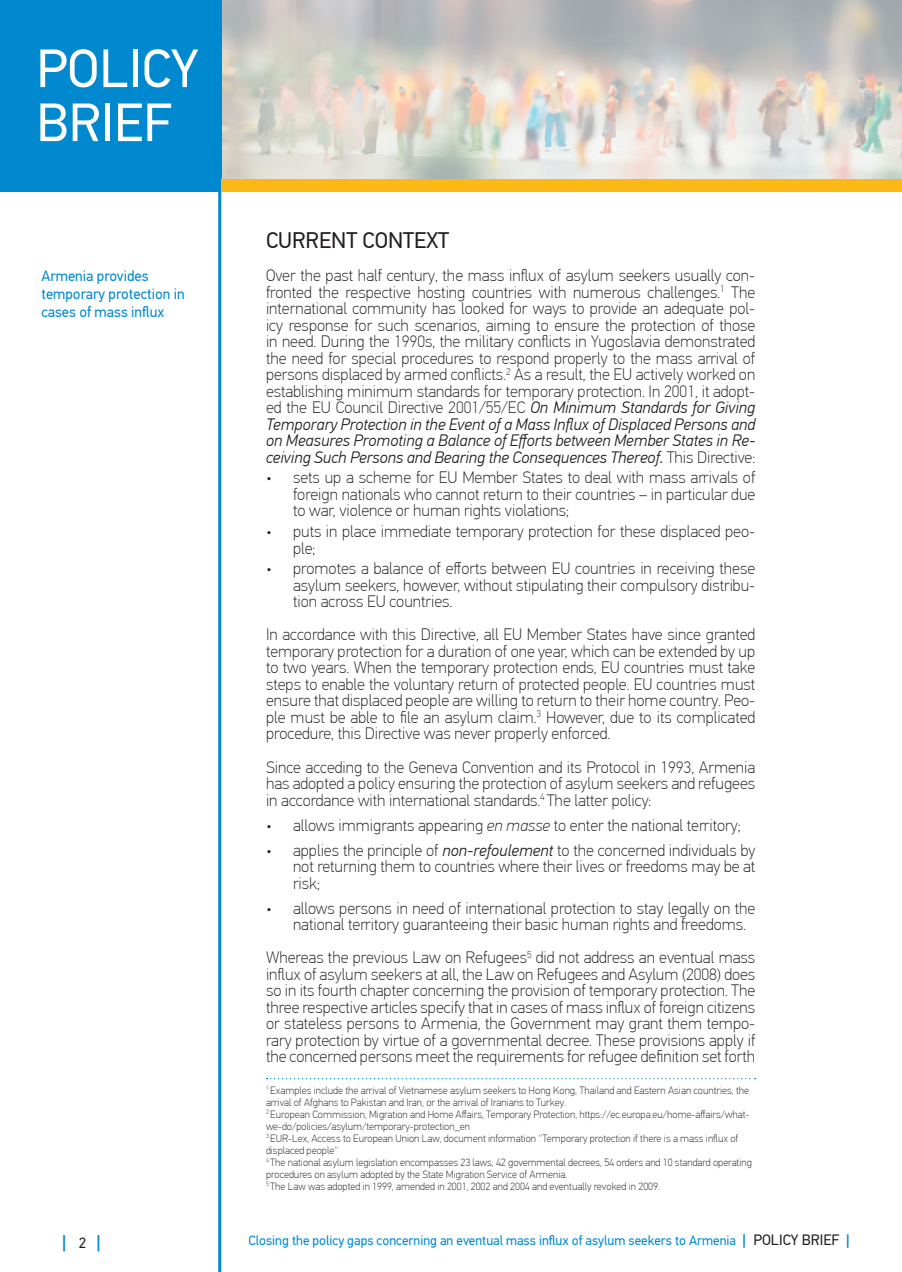
<style>
.page{position:relative;width:902px;height:1272px;background:#fff}
.page>*{position:absolute;margin:0;border:0;box-sizing:border-box;transform-origin:0 0}
.t1{font:54px/54px "PF Din Text Pro";color:#fff}
.Section_names{font:22.5px "PF Din Text Pro";color:#231f20}
.t2{font:500 18px "PF Din Text Pro";color:#0089cf}
.Text_1{font:100 16.5px/16.5px "PF Din Text Pro";color:#231f20;text-align:justify}
.Key_points_TEXT{font:15px/18px "PF Din Text Pro";color:#0089cf}
.t3{font:13.5px "PF Din Text Pro";color:#0089cf}
.footnote{font:100 10.5px/12px "PF Din Text Pro";color:#231f20}
.s1{font-weight:300;font-style:italic}
.s2{font-style:italic}
.s3{font-weight:400;font-size:15px;color:#231f20}
.s4{font-weight:500;font-size:15px}
.s5{font-size:15px;color:#231f20}
</style>
<div class="page">
<svg style="left:221px;top:0;width:680px;height:179px;background:#cfcec9"></svg>
<div style="left:0;top:0;width:221px;height:191px;background:#0089cf"></div>
<hr style="left:218px;top:179px;width:3px;height:1092px;background:#0089cf">
<div style="left:221px;top:179px;width:680px;height:12px;background:#fcb814"></div>
<svg style="left:266px;top:1078px;width:489px;height:1px"></svg>
<h1 class="t1" style="left:36px;top:42px;width:164px">POLICY<br>BRIEF</h1>
<p class="Key_points_TEXT" style="left:41px;top:267px;width:145px">Armenia provides temporary protection in cases of mass influx</p>
<p class="Section_names" style="left:266px;top:227px;width:184px">CURRENT CONTEXT</p>
<p class="Text_1" style="left:266px;top:267px;width:491px">Over the past half century, the mass influx of asylum seekers usually con&shy;fronted the respective hosting countries with numerous challenges.<sup>1</sup> The international community has looked for ways to provide an adequate pol&shy;icy response for such scenarios, aiming to ensure the protection of those in need. During the 1990s, the military conflicts in Yugoslavia demonstrated the need for special procedures to respond properly to the mass arrival of persons displaced by armed conflicts.<sup>2</sup> As a result, the EU actively worked on establishing minimum standards for temporary protection. In 2001, it adopt&shy;ed the EU Council Directive 2001/55/EC <span class="s1">On Minimum Standards for Giving Temporary Protection in the Event of a Mass Influx of Displaced Persons and on Measures Promoting a Balance of Efforts between Member States in Re&shy;ceiving Such Persons and Bearing the Consequences Thereof.</span> This Directive:</p>
<p class="Text_1" style="left:293px;top:469px;width:464px;text-indent:-27px">• sets up a scheme for EU Member States to deal with mass arrivals of foreign nationals who cannot return to their countries – in particular due to war, violence or human rights violations;</p>
<p class="Text_1" style="left:293px;top:523px;width:463px;text-indent:-27px">• puts in place immediate temporary protection for these displaced peo&shy;ple;</p>
<p class="Text_1" style="left:293px;top:560px;width:463px;text-indent:-27px">• promotes a balance of efforts between EU countries in receiving these asylum seekers, however, without stipulating their compulsory distribu&shy;tion across EU countries.</p>
<p class="Text_1" style="left:266px;top:626px;width:490px">In accordance with this Directive, all EU Member States have since granted temporary protection for a duration of one year, which can be extended by up to two years. When the temporary protection ends, EU countries must take steps to enable the voluntary return of protected people. EU countries must ensure that displaced people are willing to return to their home country. Peo&shy;ple must be able to file an asylum claim.<sup>3</sup> However, due to its complicated procedure, this Directive was never properly enforced.</p>
<p class="Text_1" style="left:266px;top:758px;width:490px">Since acceding to the Geneva Convention and its Protocol in 1993, Armenia has adopted a policy ensuring the protection of asylum seekers and refugees in accordance with international standards.<sup>4</sup> The latter policy:</p>
<p class="Text_1" style="left:266px;top:816px;width:476px">• allows immigrants appearing <span class="s2">en masse</span> to enter the national territory;</p>
<p class="Text_1" style="left:293px;top:841px;width:463px;text-indent:-27px">• applies the principle of <span class="s1">non-refoulement</span> to the concerned individuals by not returning them to countries where their lives or freedoms may be at risk;</p>
<p class="Text_1" style="left:293px;top:899px;width:464px;text-indent:-27px">• allows persons in need of international protection to stay legally on the national territory guaranteeing their basic human rights and freedoms.</p>
<p class="Text_1" style="left:266px;top:949px;width:490px">Whereas the previous Law on Refugees<sup>5</sup> did not address an eventual mass influx of asylum seekers at all, the Law on Refugees and Asylum (2008) does so in its fourth chapter concerning the provision of temporary protection. The three respective articles specify that in cases of mass influx of foreign citizens or stateless persons to Armenia, the Government may grant them tempo&shy;rary protection by virtue of a governmental decree. These provisions apply if the concerned persons meet the requirements for refugee definition set forth</p>
<p class="footnote" style="left:266px;top:1084px;width:484px"><sup>1</sup> Examples include the arrival of Vietnamese asylum seekers to Hong Kong, Thailand and Eastern Asian countries, the arrival of Afghans to Pakistan and Iran, or the arrival of Iranians to Turkey.</p>
<p class="footnote" style="left:266px;top:1108px;width:485px"><sup>2</sup> European Commission, Migration and Home Affairs, Temporary Protection, https://ec.europa.eu/home-affairs/what&shy;we-do/policies/asylum/temporary-protection_en</p>
<p class="footnote" style="left:266px;top:1132px;width:474px"><sup>3</sup> EUR-Lex, Access to European Union Law, document information ''Temporary protection if there is a mass influx of displaced people''</p>
<p class="footnote" style="left:266px;top:1156px;width:487px"><sup>4</sup> The national asylum legislation encompasses 23 laws, 42 governmental decrees, 54 orders and 10 standard operating procedures on asylum adopted by the State Migration Service of Armenia.</p>
<p class="footnote" style="left:266px;top:1180px;width:395px"><sup>5</sup> The Law was adopted in 1999, amended in 2001, 2002 and 2004 and eventually revoked in 2009.</p>
<p class="t2" style="left:62px;top:1230px;width:40px">| <span class="s3">2</span> |</p>
<p class="t3" style="left:248px;top:1232px;width:602px">Closing the policy gaps concerning an eventual mass influx of asylum seekers to Armenia <span class="s4">|</span> <span class="s5">POLICY BRIEF</span> <span class="s4">|</span></p>
</div>
